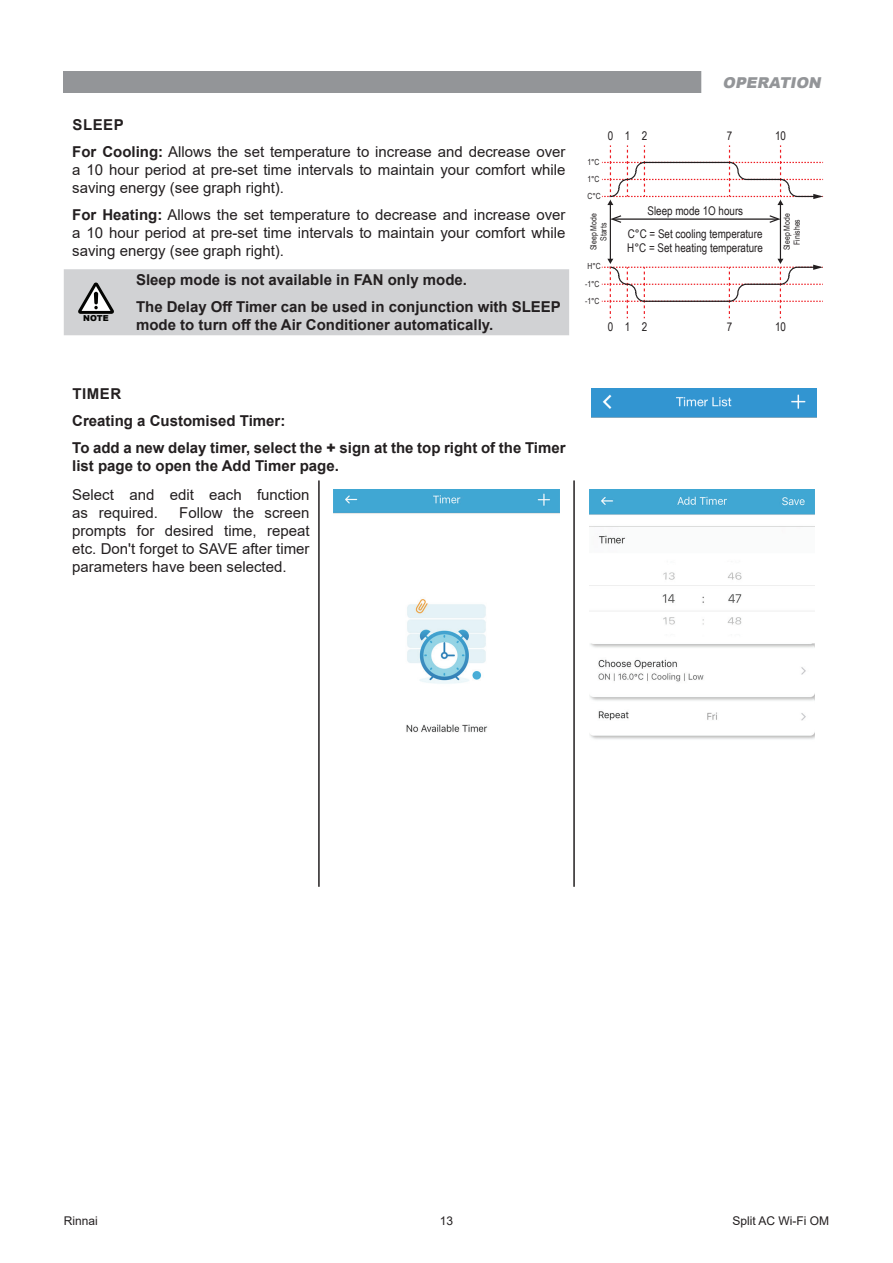
<style>
.page{position:relative;width:893px;height:1263px;background:#fff}
.page>*{position:absolute;margin:0;border:0;box-sizing:border-box;transform-origin:0 0}
.t1{font:15px/18px "Arial";color:#231f20}
.t2{font:700 15px/27px "Arial";color:#231f20}
.t3{font:italic 900 15px "Arial";color:#939598}
.t4{font:12px/14.4px "Arial Narrow";color:#231f20}
.t5{font:12px "Arial";color:#231f20}
.t6{font:8.4px/10.1px "Arial Narrow";color:#231f20;text-align:center}
.t7{font:900 8.25px "Arial";color:#040503}
.s1{font-weight:700}
.s2{font-weight:900}
</style>
<div class="page">
<div style="left:64px;top:269px;width:505px;height:66px;background:#d1d2d4"></div>
<svg style="left:94px;top:292px;width:4px;height:12px"></svg>
<hr style="left:780px;top:204px;width:1px;height:56px;background:#231f20">
<hr style="left:610px;top:204px;width:1px;height:56px;background:#231f20">
<svg style="left:602px;top:259px;width:221px;height:59px"></svg>
<svg style="left:602px;top:145px;width:221px;height:60px"></svg>
<hr style="left:614px;top:218px;width:163px;height:2px;background:#231f20">
<svg style="left:611px;top:215px;width:10px;height:8px"></svg>
<svg style="left:769px;top:215px;width:11px;height:8px"></svg>
<hr style="left:318px;top:480px;width:2px;height:407px;background:#231f20">
<hr style="left:573px;top:480px;width:2px;height:407px;background:#231f20">
<img style="left:591px;top:388px;width:225px;height:30px">
<img style="left:334px;top:489px;width:225px;height:244px">
<img style="left:589px;top:489px;width:226px;height:250px">
<div style="left:64px;top:71px;width:765px;height:21px;background:#939598"></div>
<div style="left:701px;top:64px;width:141px;height:36px;background:#fff"></div>
<p class="t1" style="left:72px;top:111px;width:495px;line-height:27px"><span class="s1">SLEEP<br>For Cooling:</span> Allows the set temperature to increase and decrease over</p>
<p class="t1" style="left:72px;top:161px;width:495px">a 10 hour period at pre-set time intervals to maintain your comfort while saving energy (see graph right).</p>
<p class="t1" style="left:72px;top:206px;width:495px;text-align:justify"><span class="s1">For Heating:</span> Allows the set temperature to decrease and increase over a 10 hour period at pre-set time intervals to maintain your comfort while saving energy (see graph right).</p>
<p class="t7" style="left:83px;top:313px;width:27px">NOTE</p>
<p class="t2" style="left:136px;top:267px;width:426px">Sleep mode is not available in FAN only mode.<br>The Delay Off Timer can be used in conjunction with SLEEP</p>
<p class="t2" style="left:136px;top:312px;width:359px">mode to turn off the Air Conditioner automatically.</p>
<p class="t3" style="left:723px;top:72px;width:103px">OPERATION</p>
<p class="t6" style="left:587px;top:157px;width:14px">1°C</p>
<p class="t4" style="left:608px;top:128px;width:7px">0</p>
<p class="t6" style="left:587px;top:171px;width:15px;line-height:17px;text-align:left">1°C<br>C°C</p>
<p class="t6" style="left:588px;top:250px;width:38px;rotate:-90deg">Sleep Mode<br>Starts</p>
<p class="t6" style="left:587px;top:261px;width:15px">H°C</p>
<p class="t6" style="left:585px;top:279px;width:16px">-1°C</p>
<p class="t6" style="left:585px;top:296px;width:16px">-1°C</p>
<p class="t4" style="left:625px;top:128px;width:7px">1</p>
<p class="t4" style="left:727px;top:128px;width:7px">7</p>
<p class="t4" style="left:775px;top:128px;width:12px">10</p>
<p class="t4" style="left:642px;top:128px;width:7px">2</p>
<p class="t4" style="left:647px;top:203px;width:97px">Sleep mode 1O hours</p>
<p class="t4" style="left:627px;top:226px;width:137px">C°C = Set cooling temperature<br>H°C = Set heating temperature</p>
<p class="t6" style="left:781px;top:250px;width:38px;rotate:-90deg">Sleep Mode<br>Finishes</p>
<p class="t4" style="left:608px;top:319px;width:41px">012</p>
<p class="t4" style="left:727px;top:319px;width:7px">7</p>
<p class="t4" style="left:775px;top:319px;width:12px">10</p>
<p class="t2" style="left:72px;top:381px;width:495px">TIMER<br>Creating a Customised Timer:<br>To add a new delay timer, select the <span class="s2">+</span> sign at the top right of the Timer</p>
<p class="t2" style="left:72px;top:453px;width:268px">list page to open the Add Timer page.</p>
<p class="t1" style="left:72px;top:486px;width:239px">Select and edit each function as required.</p>
<p class="t1" style="left:72px;top:504px;width:239px;text-align:justify;text-indent:107px">Follow the screen prompts for desired time, repeat etc. Don't forget to SAVE after timer parameters have been selected.</p>
<p class="t5" style="left:64px;top:1212px;width:36px">Rinnai</p>
<p class="t5" style="left:440px;top:1212px;width:15px">13</p>
<p class="t5" style="left:732px;top:1212px;width:98px">Split AC Wi-Fi OM</p>
</div>
